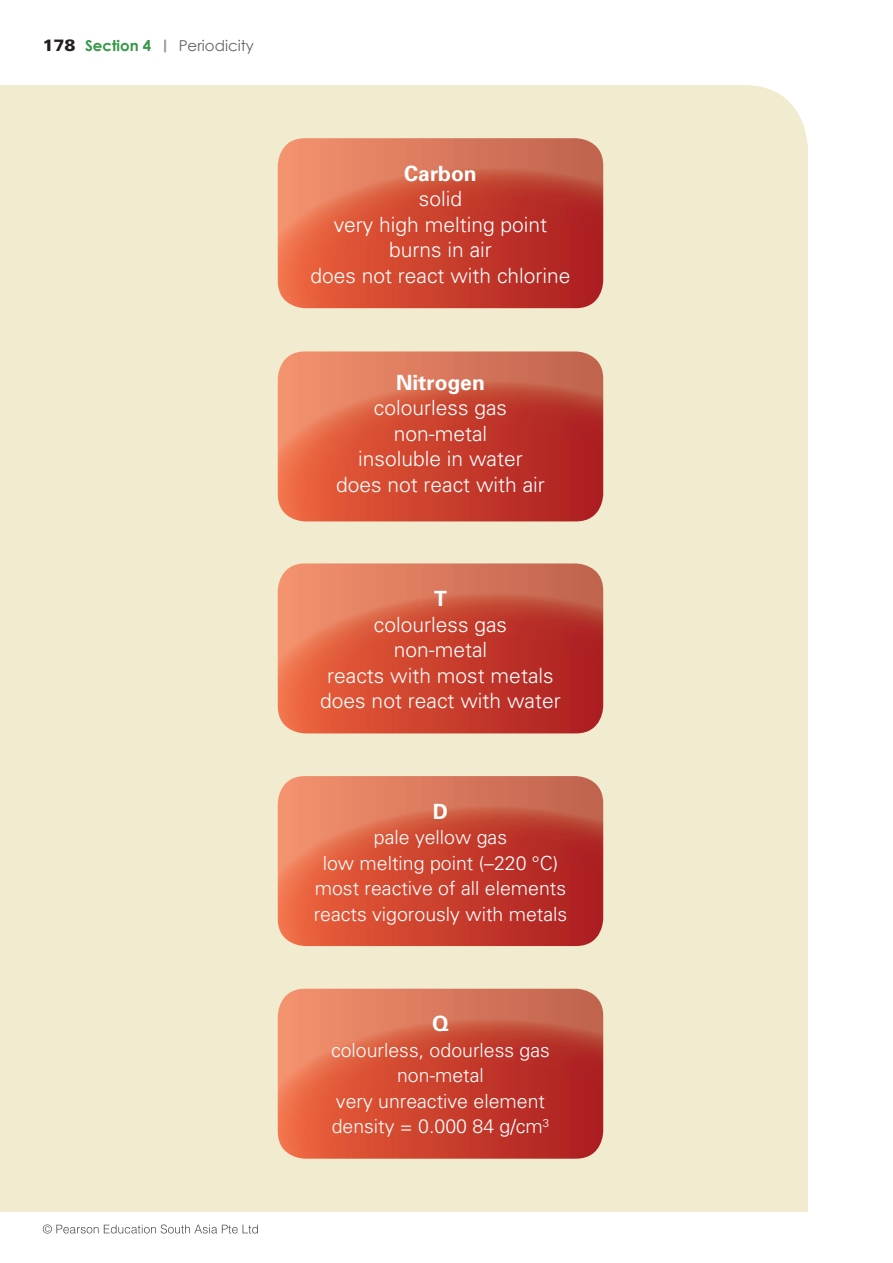
<style>
.page{position:relative;width:893px;height:1263px;background:#fff}
.page>*{position:absolute;margin:0;border:0;box-sizing:border-box;transform-origin:0 0}
.t1{font:300 21px/25.5px "Univers";color:#fff;text-align:center}
.t2{font:700 21px "Univers";color:#fff}
.t3{font:300 19.5px/25.5px "Univers";color:#fff;text-align:center}
.t4{font:700 15px "Century Gothic";color:#359847}
.t5{font:15px "Century Gothic";color:#636366}
.s1{font-family:"Univers";font-weight:900;font-size:16.5px;color:#231f20}
</style>
<div class="page">
<div style="left:0;top:85px;width:808px;height:1127px;background:#f1ebd0"></div>
<img style="left:278px;top:138px;width:325px;height:170px">
<img style="left:278px;top:351px;width:325px;height:170px">
<img style="left:278px;top:563px;width:325px;height:170px">
<img style="left:278px;top:776px;width:325px;height:170px">
<img style="left:278px;top:989px;width:325px;height:170px">
<svg style="left:43px;top:1224px;width:215px;height:9px"></svg>
<svg style="left:164px;top:40px;width:2px;height:12px"></svg>
<p class="t4" style="left:43px;top:36px;width:110px"><span class="s1">178</span> Section 4</p>
<p class="t5" style="left:179px;top:37px;width:77px">Periodicity</p>
<p class="t2" style="left:404px;top:160px;width:74px">Carbon</p>
<p class="t1" style="left:310px;top:186px;width:262px">solid<br>very high melting point burns in air<br>does not react with chlorine</p>
<p class="t2" style="left:396px;top:369px;width:90px">Nitrogen</p>
<p class="t1" style="left:336px;top:395px;width:210px">colourless gas non-metal<br>insoluble in water does not react with air</p>
<p class="t2" style="left:434px;top:585px;width:14px">T</p>
<p class="t1" style="left:320px;top:611px;width:242px">colourless gas<br>non-metal<br>reacts with most metals does not react with water</p>
<p class="t2" style="left:433px;top:798px;width:17px">D</p>
<p class="t3" style="left:314px;top:824px;width:255px">pale yellow gas<br>low melting point (–220 °C) most reactive of all elements reacts vigorously with metals</p>
<p class="t2" style="left:432px;top:1010px;width:18px">Q</p>
<p class="t3" style="left:331px;top:1037px;width:220px">colourless, odourless gas non-metal<br>very unreactive element density = 0.000 84 g/cm<sup>3</sup></p>
</div>
